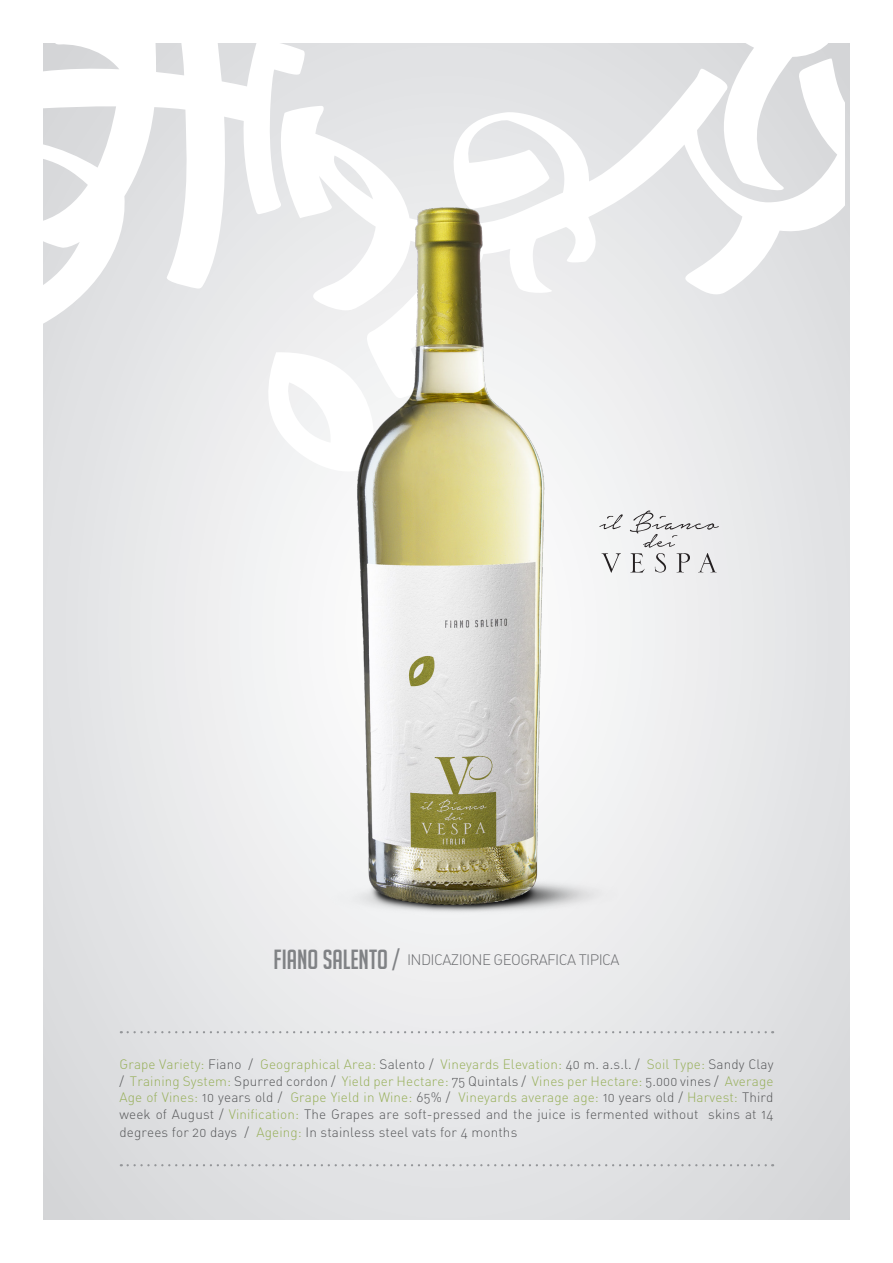
<style>
.page{position:relative;width:893px;height:1263px;background:#fff}
.page>*{position:absolute;margin:0;border:0;box-sizing:border-box;transform-origin:0 0}
.t1{font:15px "DIN Light Alternate";letter-spacing:-.04em;color:#6c6d70}
.t2{font:13.5px/16.5px "DIN Light Alternate";letter-spacing:.01em;color:#97af59;text-align:justify}
.t3{font:13.5px "DIN Light Alternate";letter-spacing:.01em;color:#57585a}
.s1{font-family:"Big Noodle Titling";font-size:27px;color:#808285}
.s2{color:#57585a}
.s3{color:#97af59}
</style>
<div class="page">
<div style="left:43px;top:43px;width:807px;height:1177px;background:#e1e2e4"></div>
<svg style="left:43px;top:43px;width:262px;height:280px;fill:#fff"></svg>
<svg style="left:746px;top:43px;width:99px;height:15px"></svg>
<svg style="left:273px;top:58px;width:572px;height:195px"></svg>
<img style="left:134px;top:134px;width:633px;height:844px">
<svg style="left:128px;top:1031px;width:645px;height:2px"></svg>
<svg style="left:128px;top:1164px;width:645px;height:2px"></svg>
<svg style="left:602px;top:553px;width:19px;height:20px"></svg>
<svg style="left:599px;top:514px;width:24px;height:15px"></svg>
<svg style="left:630px;top:510px;width:89px;height:63px"></svg>
<p class="t1" style="left:274px;top:950px;width:348px"><span class="s1">FIANO SALENTO /</span> INDICAZIONE GEOGRAFICA TIPICA</p>
<p class="t2" style="left:119px;top:1056px;width:656px">Grape Variety: <span class="s2">Fiano /</span> Geographical Area: <span class="s2">Salento /</span> Vineyards Elevation: <span class="s2">40 m. a.s.l. /</span> Soil Type: <span class="s2">Sandy Clay /</span> Training System: <span class="s2">Spurred cordon /</span> Yield per Hectare: <span class="s2">75 Quintals /</span> Vines per Hectare: <span class="s2">5.000 vines /</span> Average Age of Vines: <span class="s2">10 years old /</span> Grape Yield in Wine: <span class="s2">65% /</span> Vineyards average age: <span class="s2">10 years old /</span> Harvest: <span class="s2">Third week of August /</span> Vinification: <span class="s2">The Grapes are soft-pressed and the juice is fermented without skins at 14</span></p>
<p class="t3" style="left:119px;top:1123px;width:399px">degrees for 20 days / <span class="s3">Ageing:</span> In stainless steel vats for 4 months</p>
</div>
